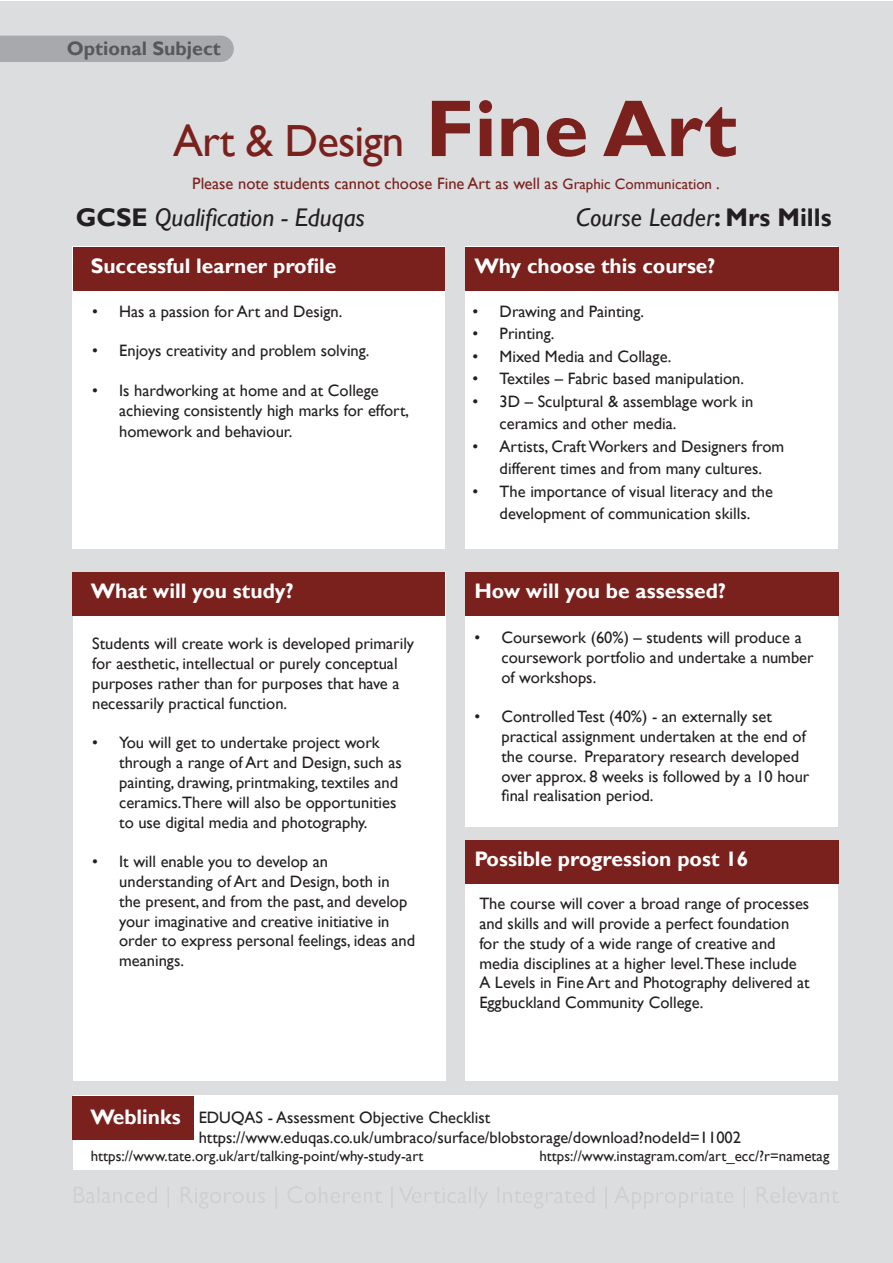
<style>
.page{position:relative;width:893px;height:1263px;background:#fff}
.page>*{position:absolute;margin:0;border:0;box-sizing:border-box;transform-origin:0 0}
.t1{font:45px "Gill Sans";letter-spacing:-.02em;color:#7a211d}
.t2{font:italic 25.5px "Gill Sans";color:#231f20}
.t3{font:700 21px "Gill Sans";color:#fff}
.t4{font:700 19.5px "Gill Sans";color:#57585a}
.t5{font:16.5px/19.8px "Gill Sans";color:#231f20}
.t6{font:16.5px "Gill Sans";color:#7a211d}
.t7{font:15px "Gill Sans";color:#231f20}
.s1{font-weight:700;font-size:81px}
.s2{font-size:15px}
.s3{font-weight:700;font-style:normal}
</style>
<div class="page">
<div style="left:0;top:1px;width:893px;height:1261px;background:#dcdddf"></div>
<div style="left:72px;top:246px;width:373px;height:303px;background:#fff"></div>
<div style="left:465px;top:246px;width:372px;height:303px;background:#fff"></div>
<div style="left:73px;top:572px;width:373px;height:508px;background:#fff"></div>
<div style="left:465px;top:572px;width:372px;height:254px;background:#fff"></div>
<div style="left:465px;top:840px;width:373px;height:240px;background:#fff"></div>
<div style="left:73px;top:1095px;width:764px;height:75px;background:#fff"></div>
<div style="left:73px;top:247px;width:371px;height:44px;background:#7a211d"></div>
<div style="left:465px;top:247px;width:373px;height:44px;background:#7a211d"></div>
<div style="left:72px;top:572px;width:373px;height:44px;background:#7a211d"></div>
<div style="left:465px;top:572px;width:373px;height:44px;background:#7a211d"></div>
<div style="left:465px;top:840px;width:374px;height:44px;background:#7a211d"></div>
<div style="left:72px;top:1096px;width:122px;height:44px;background:#7a211d"></div>
<div style="left:0;top:36px;width:234px;height:26px;background:#a8a9ad"></div>
<p class="t4" style="left:67px;top:36px;width:155px">Optional Subject</p>
<p class="t1" style="left:173px;top:115px;width:565px">Art &amp; Design <span class="s1">Fine Art</span></p>
<p class="t6" style="left:192px;top:174px;width:529px">Please note students cannot choose Fine Art as well as <span class="s2">Graphic Communication</span> .</p>
<p class="t2" style="left:76px;top:202px;width:291px"><span class="s3">GCSE</span> Qualification - Eduqas</p>
<p class="t2" style="left:576px;top:202px;width:257px">Course Leader<span class="s3">: Mrs Mills</span></p>
<p class="t3" style="left:91px;top:253px;width:247px">Successful learner profile</p>
<p class="t3" style="left:474px;top:253px;width:242px">Why choose this course?</p>
<p class="t5" style="left:92px;top:301px;width:252px">• Has a passion for Art and Design.</p>
<p class="t5" style="left:92px;top:341px;width:279px">• Enjoys creativity and problem solving.</p>
<p class="t5" style="left:119px;top:381px;width:291px;text-indent:-27px">• Is hardworking at home and at College achieving consistently high marks for effort,</p>
<p class="t5" style="left:119px;top:422px;width:175px">homework and behaviour.</p>
<p class="t5" style="left:473px;top:301px;width:173px">• Drawing and Painting.</p>
<p class="t5" style="left:473px;top:324px;width:83px">• Printing.</p>
<p class="t5" style="left:473px;top:346px;width:200px">• Mixed Media and Collage.</p>
<p class="t5" style="left:473px;top:369px;width:273px">• Textiles – Fabric based manipulation.</p>
<p class="t5" style="left:500px;top:390px;width:255px;line-height:22.5px;text-indent:-27px">• 3D – Sculptural &amp; assemblage work in ceramics and other media.</p>
<p class="t5" style="left:473px;top:435px;width:313px;line-height:22.5px;text-align:center">• Artists, Craft Workers and Designers from different times and from many cultures.</p>
<p class="t5" style="left:473px;top:480px;width:302px;line-height:22.5px;text-align:center">• The importance of visual literacy and the development of communication skills.</p>
<p class="t3" style="left:91px;top:579px;width:204px">What will you study?</p>
<p class="t3" style="left:474px;top:579px;width:253px">How will you be assessed?</p>
<p class="t5" style="left:92px;top:634px;width:323px">Students will create work is developed primarily for aesthetic, intellectual or purely conceptual purposes rather than for purposes that have a necessarily practical function.</p>
<p class="t5" style="left:119px;top:733px;width:284px;text-indent:-27px">• You will get to undertake project work through a range of Art and Design, such as painting, drawing, printmaking, textiles and ceramics.There will also be opportunities to use digital media and photography.</p>
<p class="t5" style="left:119px;top:852px;width:298px;text-indent:-27px">• It will enable you to develop an understanding of Art and Design, both in the present, and from the past, and develop your imaginative and creative initiative in order to express personal feelings, ideas and meanings.</p>
<p class="t5" style="left:501px;top:628px;width:314px;text-indent:-27px">• Coursework (60%) – students will produce a coursework portfolio and undertake a number of workshops.</p>
<p class="t5" style="left:501px;top:707px;width:310px;text-indent:-27px">• Controlled Test (40%) - an externally set practical assignment undertaken at the end of the course. Preparatory research developed over approx. 8 weeks is followed by a 10 hour final realisation period.</p>
<p class="t3" style="left:474px;top:847px;width:276px">Possible progression post 16</p>
<p class="t5" style="left:479px;top:894px;width:332px">The course will cover a broad range of processes and skills and will provide a perfect foundation for the study of a wide range of creative and media disciplines at a higher level.These include A Levels in Fine Art and Photography delivered at Eggbuckland Community College.</p>
<p class="t3" style="left:90px;top:1104px;width:92px">Weblinks</p>
<p class="t5" style="left:199px;top:1107px;width:544px">EDUQAS - Assessment Objective Checklist https://www.eduqas.co.uk/umbraco/surface/blobstorage/download?nodeId=11002</p>
<p class="t7" style="left:91px;top:1147px;width:334px">https://www.tate.org.uk/art/talking-point/why-study-art</p>
<p class="t7" style="left:539px;top:1147px;width:292px">https://www.instagram.com/art_ecc/?r=nametag</p>
</div>
